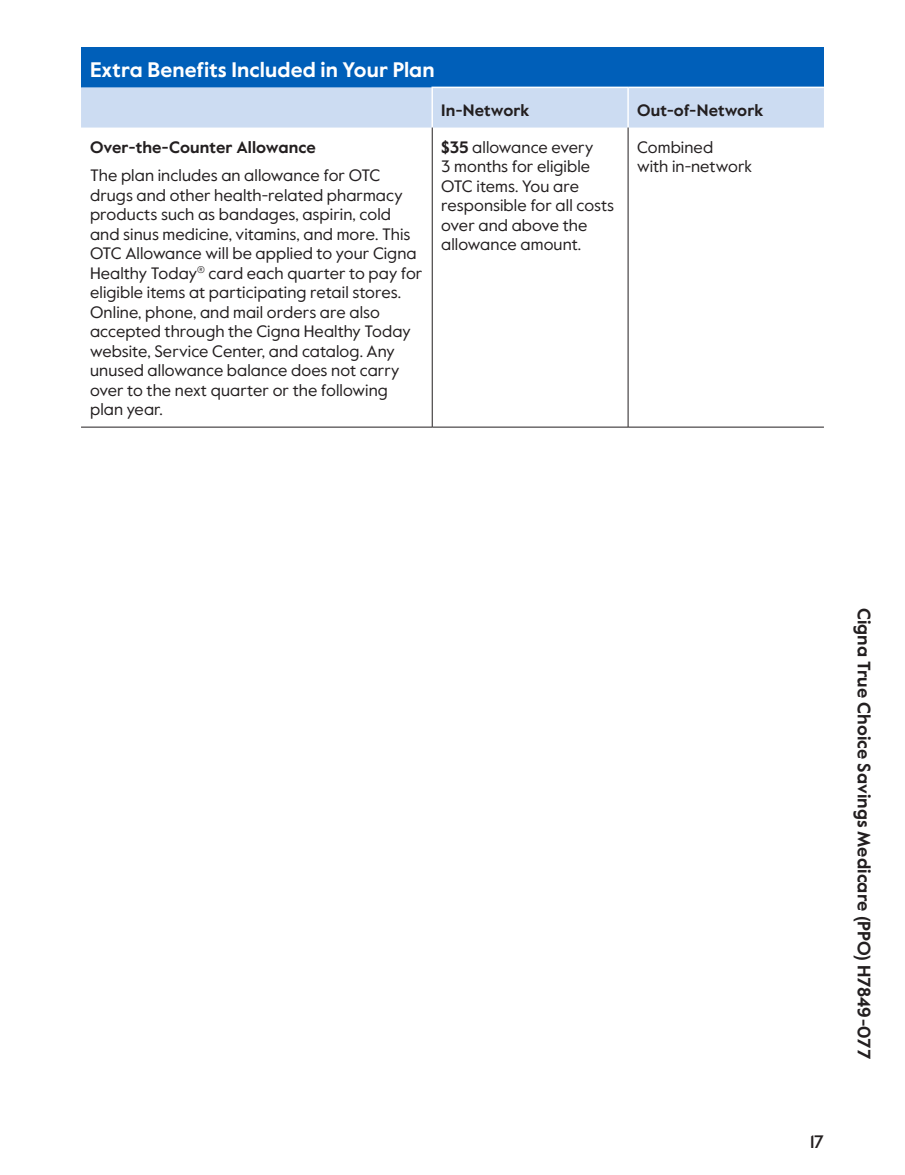
<style>
.page{position:relative;width:905px;height:1175px;background:#fff}
.page>*{position:absolute;margin:0;border:0;box-sizing:border-box;transform-origin:0 0}
.table_AB_h1{font:700 21px "Value Sans Pro";letter-spacing:.005em;color:#fff}
.margin_plan_name{font:700 18px "Value Sans Pro";color:#231f20}
.t1{font:500 18px "Value Sans Pro";color:#231f20}
.table_para{font:16.5px/19.5px "Value Sans Pro";letter-spacing:.005em;color:#231f20}
.table_para_AB{font:16.5px/19.5px "Value Sans Pro";letter-spacing:.005em;color:#231f20}
.table_para-2{font:700 16.5px "Value Sans Pro";letter-spacing:.005em;color:#231f20}
.table_col_h1_align_right{font:700 16.5px "Value Sans Pro";letter-spacing:.005em;color:#231f20}
.s1{font-weight:700}
</style>
<div class="page">
<div style="left:81px;top:47px;width:743px;height:40px;background:#005fb9"></div>
<div style="left:81px;top:87px;width:743px;height:41px;background:#ccdcf2"></div>
<hr style="left:628px;top:87px;width:196px;height:1px;background:#fff">
<hr style="left:431px;top:87px;width:197px;height:1px;background:#fff">
<hr style="left:627px;top:88px;width:1px;height:39px;background:#fff">
<hr style="left:431px;top:88px;width:2px;height:39px;background:#fff">
<hr style="left:81px;top:427px;width:351px;height:1px;background:#231f20">
<hr style="left:432px;top:127px;width:1px;height:300px;background:#231f20">
<hr style="left:432px;top:427px;width:196px;height:1px;background:#231f20">
<hr style="left:627px;top:127px;width:1px;height:300px;background:#231f20">
<hr style="left:628px;top:427px;width:196px;height:1px;background:#231f20">
<p class="table_AB_h1" style="left:90px;top:57px;width:346px">Extra Benefits Included in Your Plan</p>
<p class="table_para-2" style="left:90px;top:137px;width:227px">Over-the-Counter Allowance</p>
<p class="table_para" style="left:90px;top:166px;width:334px">The plan includes an allowance for OTC drugs and other health-related pharmacy products such as bandages, aspirin, cold and sinus medicine, vitamins, and more. This OTC Allowance will be applied to your Cigna Healthy Today<sup>®</sup> card each quarter to pay for eligible items at participating retail stores.<br>Online, phone, and mail orders are also accepted through the Cigna Healthy Today website, Service Center, and catalog. Any unused allowance balance does not carry over to the next quarter or the following plan year.</p>
<p class="table_col_h1_align_right" style="left:441px;top:100px;width:90px">In-Network</p>
<p class="table_col_h1_align_right" style="left:637px;top:100px;width:128px">Out-of-Network</p>
<p class="table_para_AB" style="left:441px;top:137px;width:174px"><span class="s1">$35</span> allowance every<br>3 months for eligible<br>OTC items. You are responsible for all costs over and above the allowance amount.</p>
<p class="table_para_AB" style="left:637px;top:137px;width:116px">Combined<br>with in-network</p>
<p class="margin_plan_name" style="left:874px;top:608px;width:453px;rotate:90deg">Cigna True Choice Savings Medicare (PPO) H7849-077</p>
<p class="t1" style="left:810px;top:1130px;width:15px">17</p>
</div>
